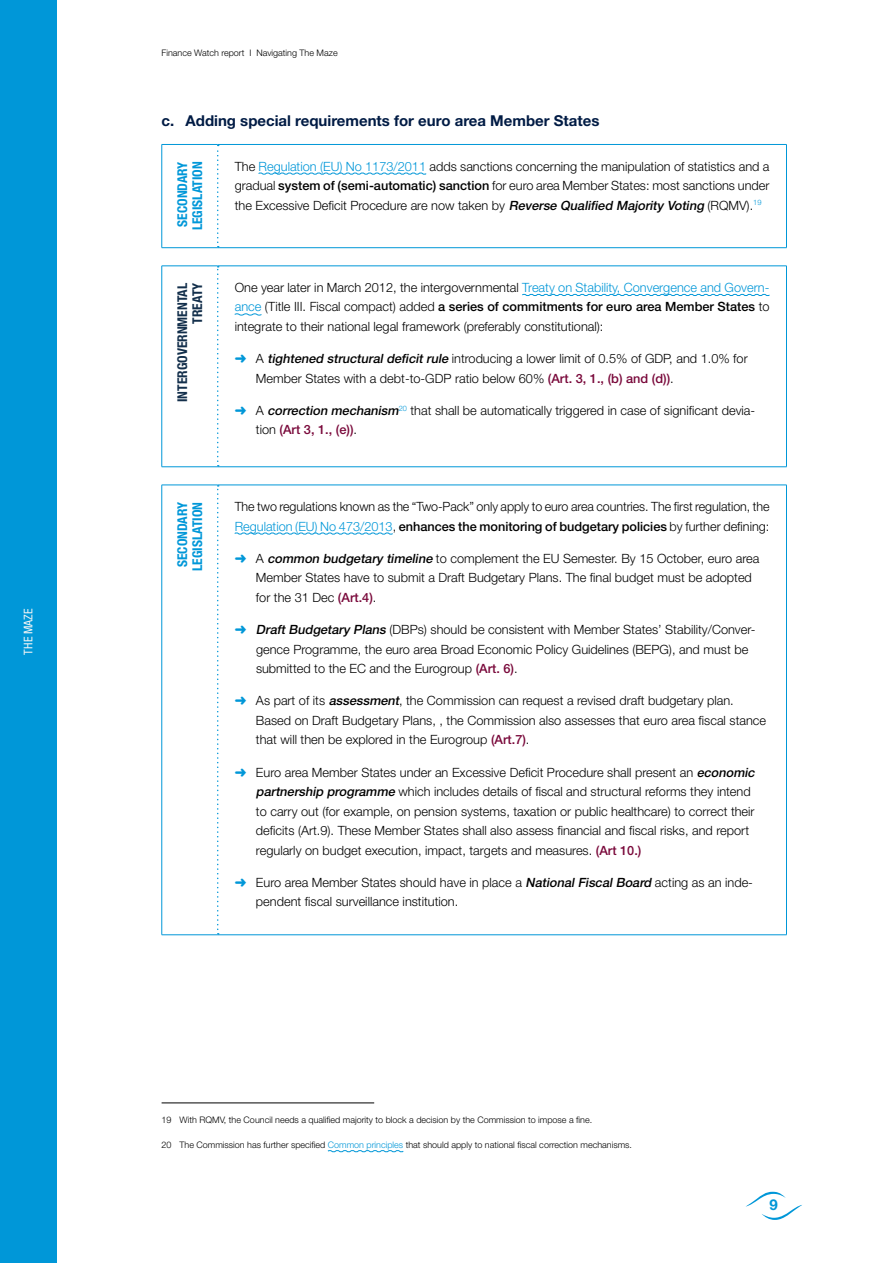
<style>
.page{position:relative;width:893px;height:1263px;background:#fff}
.page>*{position:absolute;margin:0;border:0;box-sizing:border-box;transform-origin:0 0}
.t1{font:700 15px "Helvetica Neue LT Std";color:#001b44}
.t2{font:700 15px "Helvetica Neue LT Std";color:#0097d8}
.t3{font:700 condensed 13.5px/15px "Helvetica Neue LT Std";color:#0097d8}
.t4{font:700 condensed 13.5px/15px "Helvetica Neue LT Std";color:#132f4b;text-align:right}
.t5{font:300 12.75px/19.5px "Helvetica Neue LT Std";color:#000}
.t6{font:condensed 12px "Helvetica Neue LT Std";color:#f5f5f5}
.t7{font:300 9px "Helvetica Neue LT Std";color:#000}
.s1{color:#0097d8}
.s2{font-weight:500}
.s3{font-weight:500;font-style:italic}
.s4{font-weight:500;color:#79083a}
</style>
<div class="page">
<svg style="left:746px;top:1192px;width:56px;height:28px"></svg>
<div style="left:0;top:0;width:56px;height:1263px;background:#0097d8"></div>
<hr style="left:218px;top:144px;width:569px;height:1px;background:#0097d8">
<hr style="left:786px;top:145px;width:1px;height:102px;background:#0097d8">
<hr style="left:786px;top:266px;width:1px;height:201px;background:#0097d8">
<hr style="left:786px;top:485px;width:1px;height:449px;background:#0097d8">
<hr style="left:218px;top:934px;width:569px;height:1px;background:#0097d8">
<hr style="left:162px;top:485px;width:1px;height:449px;background:#0097d8">
<hr style="left:162px;top:934px;width:56px;height:1px;background:#0097d8">
<svg style="left:217px;top:486px;width:2px;height:448px"></svg>
<hr style="left:162px;top:144px;width:56px;height:1px;background:#0097d8">
<hr style="left:162px;top:145px;width:1px;height:102px;background:#0097d8">
<hr style="left:162px;top:266px;width:1px;height:201px;background:#0097d8">
<svg style="left:217px;top:145px;width:2px;height:102px"></svg>
<svg style="left:217px;top:267px;width:2px;height:199px"></svg>
<hr style="left:162px;top:247px;width:56px;height:1px;background:#0097d8">
<hr style="left:218px;top:247px;width:569px;height:1px;background:#0097d8">
<hr style="left:162px;top:266px;width:56px;height:1px;background:#0097d8">
<hr style="left:218px;top:266px;width:569px;height:1px;background:#0097d8">
<hr style="left:162px;top:466px;width:56px;height:1px;background:#0097d8">
<hr style="left:218px;top:466px;width:569px;height:1px;background:#0097d8">
<hr style="left:162px;top:485px;width:56px;height:1px;background:#0097d8">
<hr style="left:218px;top:485px;width:569px;height:1px;background:#0097d8">
<svg style="left:258px;top:172px;width:169px;height:3px"></svg>
<svg style="left:522px;top:293px;width:248px;height:3px"></svg>
<svg style="left:234px;top:313px;width:28px;height:3px"></svg>
<svg style="left:234px;top:532px;width:159px;height:3px"></svg>
<hr style="left:162px;top:1103px;width:212px;height:1px;background:#000">
<svg style="left:327px;top:1150px;width:77px;height:3px"></svg>
<p class="t6" style="left:21px;top:654px;width:47px;rotate:-90deg">THE MAZE</p>
<p class="t7" style="left:162px;top:48px;width:178px">Finance Watch report I Navigating The Maze</p>
<p class="t1" style="left:162px;top:111px;width:439px">c. Adding special requirements for euro area Member States</p>
<p class="t3" style="left:175px;top:230px;width:70px;rotate:-90deg">SECONDARY<br>LEGISLATION</p>
<p class="t5" style="left:235px;top:156px;width:536px;text-align:justify">The <span class="s1">Regulation (EU) No 1173/2011</span> adds sanctions concerning the manipulation of statistics and a gradual <span class="s2">system of (semi-automatic) sanction</span> for euro area Member States: most sanctions under the Excessive Deficit Procedure are now taken by <span class="s3">Reverse Qualified Majority Voting</span> (RQMV).<sup>19</sup></p>
<p class="t4" style="left:175px;top:402px;width:121px;rotate:-90deg">INTERGOVERNMENTAL<br>TREATY</p>
<p class="t5" style="left:235px;top:277px;width:536px;text-align:justify">One year later in March 2012, the intergovernmental <span class="s1">Treaty on Stability, Convergence and Govern&shy;ance</span> (Title III. Fiscal compact) added <span class="s2">a series of commitments for euro area Member States</span> to integrate to their national legal framework (preferably constitutional):</p>
<p class="t5" style="left:256px;top:349px;width:493px;text-indent:-21px"><span class="s1">➜</span> A <span class="s3">tightened structural deficit rule</span> introducing a lower limit of 0.5% of GDP, and 1.0% for<br>Member States with a debt-to-GDP ratio below 60% <span class="s4">(Art. 3, 1., (b) and (d))</span>.</p>
<p class="t5" style="left:256px;top:400px;width:501px;text-indent:-21px"><span class="s1">➜</span> A <span class="s3">correction mechanism</span><sup>20</sup> that shall be automatically triggered in case of significant devia&shy;tion <span class="s4">(Art 3, 1., (e))</span>.</p>
<p class="t3" style="left:175px;top:571px;width:70px;rotate:-90deg">SECONDARY<br>LEGISLATION</p>
<p class="t5" style="left:235px;top:496px;width:536px">The two regulations known as the “Two-Pack” only apply to euro area countries. The first regulation, the<br><span class="s1">Regulation (EU) No 473/2013</span>, <span class="s2">enhances the monitoring of budgetary policies</span> by further defining:</p>
<p class="t5" style="left:256px;top:548px;width:505px;text-indent:-21px"><span class="s1">➜</span> A <span class="s3">common budgetary timeline</span> to complement the EU Semester. By 15 October, euro area<br>Member States have to submit a Draft Budgetary Plans. The final budget must be adopted for the 31 Dec <span class="s4">(Art.4)</span>.</p>
<p class="t5" style="left:256px;top:619px;width:501px;text-indent:-21px"><span class="s1">➜</span> <span class="s3">Draft Budgetary Plans</span> (DBPs) should be consistent with Member States’ Stability/Conver&shy;gence Programme, the euro area Broad Economic Policy Guidelines (BEPG), and must be submitted to the EC and the Eurogroup <span class="s4">(Art. 6)</span>.</p>
<p class="t5" style="left:256px;top:691px;width:512px;text-indent:-21px"><span class="s1">➜</span> As part of its <span class="s3">assessment</span>, the Commission can request a revised draft budgetary plan.<br>Based on Draft Budgetary Plans, , the Commission also assesses that euro area fiscal stance that will then be explored in the Eurogroup <span class="s4">(Art.7)</span>.</p>
<p class="t5" style="left:256px;top:762px;width:503px;text-indent:-21px"><span class="s1">➜</span> Euro area Member States under an Excessive Deficit Procedure shall present an <span class="s3">economic partnership programme</span> which includes details of fiscal and structural reforms they intend to carry out (for example, on pension systems, taxation or public healthcare) to correct their deficits (Art.9). These Member States shall also assess financial and fiscal risks, and report regularly on budget execution, impact, targets and measures. <span class="s4">(Art 10.)</span></p>
<p class="t5" style="left:256px;top:872px;width:498px;text-indent:-21px"><span class="s1">➜</span> Euro area Member States should have in place a <span class="s3">National Fiscal Board</span> acting as an inde&shy;pendent fiscal surveillance institution.</p>
<p class="t7" style="left:162px;top:1115px;width:432px">19 With RQMV, the Council needs a qualified majority to block a decision by the Commission to impose a fine.</p>
<p class="t7" style="left:162px;top:1139px;width:472px">20 The Commission has further specified <span class="s1">Common principles</span> that should apply to national fiscal correction mechanisms.</p>
<p class="t2" style="left:769px;top:1196px;width:10px">9</p>
</div>
